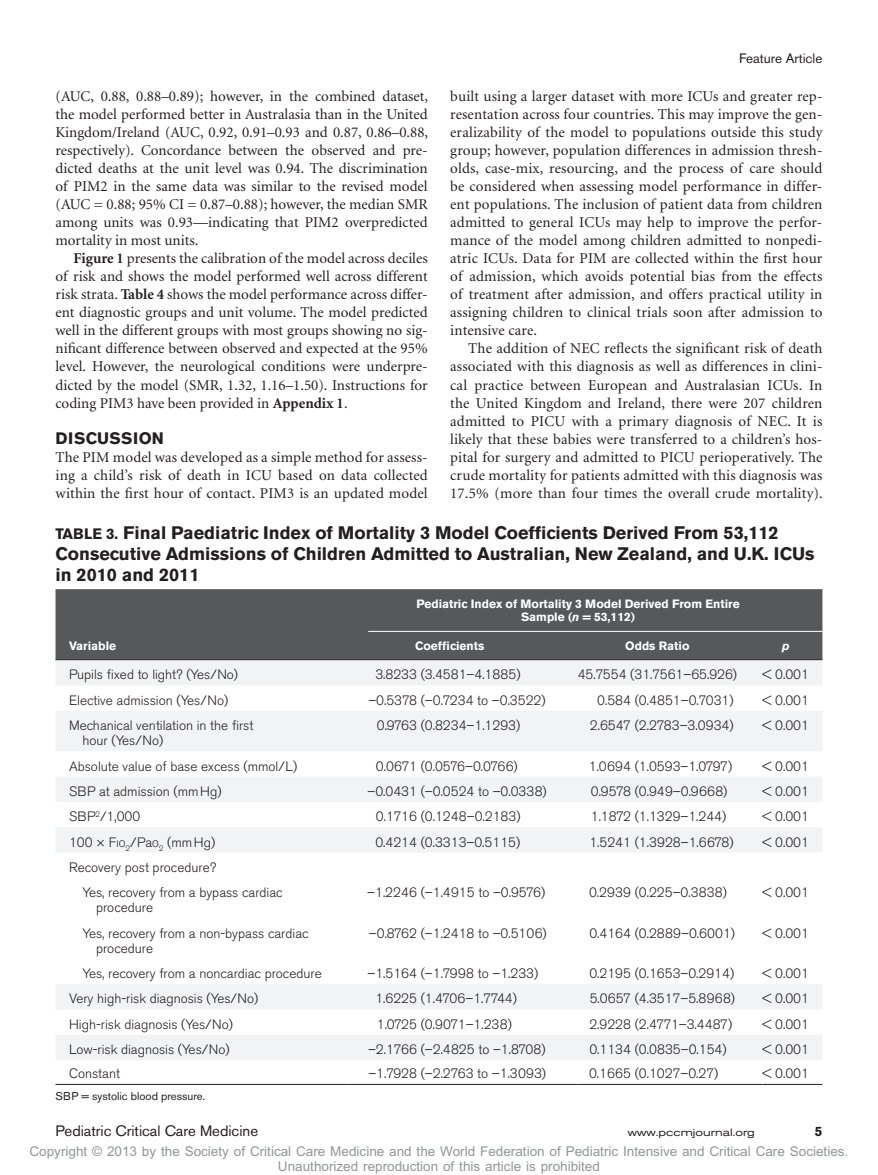
<style>
.page{position:relative;width:878px;height:1175px;background:#fff}
.page>*{position:absolute;margin:0;border:0;box-sizing:border-box;transform-origin:0 0}
.t1{font:700 18px/21px "Akzidenz Grotesk BE";color:#231f20}
.t2{font:700 16.5px "Akzidenz Grotesk BE";letter-spacing:.02em;color:#231f20}
.t3{font:15px/18px "Minion";letter-spacing:.005em;color:#231f20;text-align:justify}
.t4{font:15px "Akzidenz Grotesk BE";color:#231f20}
.t5{font:300 13.5px/15px "Akzidenz Grotesk BE";color:#231f20}
.t6{font:13.5px/15px "Arial MT Std";color:#939598;text-align:center}
.t7{font:300 13.5px "Akzidenz Grotesk BE";letter-spacing:-.04em;color:#231f20}
.t8{font:300 13.5px "Akzidenz Grotesk BE";letter-spacing:-.02em;color:#231f20}
.t9{font:13.5px "Akzidenz Grotesk BE";color:#231f20}
.t10{font:700 13.5px "Akzidenz Grotesk BE";color:#231f20}
.t11{font:700 12px/13.5px "Akzidenz Grotesk BE";color:#fff;text-align:center}
.t12{font:italic 700 12px "Akzidenz Grotesk BE";color:#fff}
.t13{font:11.25px "Akzidenz Grotesk BE";color:#231f20}
.t14{font:expanded 10.5px "Akzidenz Grotesk BE";color:#231f20}
.s1{font-weight:700}
.s2{font-size:15px}
.s3{font-style:italic}
.s4{font-size:9.45px}
</style>
<div class="page">
<div style="left:56px;top:589px;width:766px;height:70px;background:#57585a"></div>
<svg style="left:56px;top:660px;width:766px;height:400px;fill:#f2f3f4"></svg>
<svg style="left:56px;top:852px;width:766px;height:132px"></svg>
<hr style="left:56px;top:659px;width:291px;height:1px;background:#231f20">
<hr style="left:347px;top:659px;width:230px;height:1px;background:#231f20">
<hr style="left:56px;top:1084px;width:291px;height:1px;background:#231f20">
<hr style="left:347px;top:1084px;width:230px;height:1px;background:#231f20">
<hr style="left:577px;top:659px;width:185px;height:1px;background:#231f20">
<hr style="left:762px;top:659px;width:60px;height:1px;background:#231f20">
<hr style="left:577px;top:1084px;width:185px;height:1px;background:#231f20">
<hr style="left:762px;top:1084px;width:60px;height:1px;background:#231f20">
<hr style="left:368px;top:631px;width:454px;height:1px;background:#fff">
<p class="t9" style="left:739px;top:50px;width:85px">Feature Article</p>
<p class="t3" style="left:56px;top:88px;width:374px">(AUC, 0.88, 0.88–0.89); however, in the combined dataset, the model performed better in Australasia than in the United Kingdom/Ireland (AUC, 0.92, 0.91–0.93 and 0.87, 0.86–0.88, respectively). Concordance between the observed and pre&shy;dicted deaths at the unit level was 0.94. The discrimination of PIM2 in the same data was similar to the revised model (AUC = 0.88; 95% CI = 0.87–0.88); however, the median SMR among units was 0.93—indicating that PIM2 overpredicted mortality in most units.</p>
<p class="t3" style="left:56px;top:250px;width:374px;text-indent:18px"><span class="s1">Figure 1</span> presents the calibration of the model across deciles of risk and shows the model performed well across different risk strata. <span class="s1">Table 4</span> shows the model performance across differ&shy;ent diagnostic groups and unit volume. The model predicted well in the different groups with most groups showing no sig&shy;nificant difference between observed and expected at the 95% level. However, the neurological conditions were underpre&shy;dicted by the model (SMR, 1.32, 1.16–1.50). Instructions for coding PIM3 have been provided in <span class="s1">Appendix 1</span>.</p>
<p class="t2" style="left:56px;top:428px;width:110px">DISCUSSION</p>
<p class="t3" style="left:56px;top:448px;width:374px">The PIM model was developed as a simple method for assess&shy;ing a child’s risk of death in ICU based on data collected within the first hour of contact. PIM3 is an updated model</p>
<p class="t3" style="left:450px;top:88px;width:374px">built using a larger dataset with more ICUs and greater rep&shy;resentation across four countries. This may improve the gen&shy;eralizability of the model to populations outside this study group; however, population differences in admission thresh&shy;olds, case-mix, resourcing, and the process of care should be considered when assessing model performance in differ&shy;ent populations. The inclusion of patient data from children admitted to general ICUs may help to improve the perfor&shy;mance of the model among children admitted to nonpedi&shy;atric ICUs. Data for PIM are collected within the first hour of admission, which avoids potential bias from the effects of treatment after admission, and offers practical utility in assigning children to clinical trials soon after admission to intensive care.</p>
<p class="t3" style="left:450px;top:340px;width:374px;text-indent:18px">The addition of NEC reflects the significant risk of death associated with this diagnosis as well as differences in clini&shy;cal practice between European and Australasian ICUs. In the United Kingdom and Ireland, there were 207 children admitted to PICU with a primary diagnosis of NEC. It is likely that these babies were transferred to a children’s hos&shy;pital for surgery and admitted to PICU perioperatively. The crude mortality for patients admitted with this diagnosis was 17.5% (more than four times the overall crude mortality).</p>
<p class="t1" style="left:55px;top:522px;width:760px"><span class="s2">Table 3.</span> Final Paediatric Index of Mortality 3 Model Coefficients Derived From 53,112<br>Consecutive Admissions of Children Admitted to Australian, New Zealand, and U.K. ICUs in 2010 and 2011</p>
<p class="t11" style="left:416px;top:597px;width:325px">Pediatric Index of Mortality 3 Model Derived From Entire<br>Sample (<span class="s3">n</span> = 53,112)</p>
<p class="t11" style="left:69px;top:639px;width:49px">Variable</p>
<p class="t11" style="left:415px;top:639px;width:71px">Coefficients</p>
<p class="t11" style="left:625px;top:639px;width:66px">Odds Ratio</p>
<p class="t12" style="left:782px;top:638px;width:9px">p</p>
<p class="t5" style="left:69px;top:667px;width:171px">Pupils fixed to light? (Yes/No)</p>
<p class="t5" style="left:375px;top:667px;width:147px">3.8233 (3.4581–4.1885)</p>
<p class="t5" style="left:577px;top:667px;width:161px">45.7554 (31.7561–65.926)</p>
<p class="t5" style="left:762px;top:667px;width:48px">&lt; 0.001</p>
<p class="t5" style="left:69px;top:693px;width:161px">Elective admission (Yes/No)</p>
<p class="t5" style="left:368px;top:693px;width:179px">–0.5378 (–0.7234 to –0.3522)</p>
<p class="t5" style="left:597px;top:693px;width:138px">0.584 (0.4851–0.7031)</p>
<p class="t5" style="left:762px;top:693px;width:48px">&lt; 0.001</p>
<p class="t5" style="left:83px;top:718px;width:172px;text-indent:-14px">Mechanical ventilation in the first hour (Yes/No)</p>
<p class="t5" style="left:377px;top:718px;width:145px">0.9763 (0.8234–1.1293)</p>
<p class="t5" style="left:590px;top:718px;width:145px">2.6547 (2.2783–3.0934)</p>
<p class="t5" style="left:762px;top:718px;width:48px">&lt; 0.001</p>
<p class="t5" style="left:69px;top:758px;width:230px">Absolute value of base excess (mmol/L)</p>
<p class="t7" style="left:376px;top:758px;width:143px">0.0671 (0.0576–0.0766)</p>
<p class="t5" style="left:589px;top:758px;width:145px">1.0694 (1.0593–1.0797)</p>
<p class="t5" style="left:762px;top:758px;width:48px">&lt; 0.001</p>
<p class="t5" style="left:69px;top:784px;width:154px">SBP at admission (mmHg)</p>
<p class="t5" style="left:367px;top:784px;width:181px">–0.0431 (–0.0524 to –0.0338)</p>
<p class="t5" style="left:590px;top:784px;width:138px">0.9578 (0.949–0.9668)</p>
<p class="t5" style="left:762px;top:784px;width:48px">&lt; 0.001</p>
<p class="t5" style="left:69px;top:809px;width:73px">SBP<sup>2</sup>/1,000</p>
<p class="t5" style="left:376px;top:809px;width:146px">0.1716 (0.1248–0.2183)</p>
<p class="t5" style="left:590px;top:809px;width:137px">1.1872 (1.1329–1.244)</p>
<p class="t5" style="left:762px;top:809px;width:48px">&lt; 0.001</p>
<p class="t5" style="left:69px;top:834px;width:148px">100 × F<span class="s4">io</span><sub>2</sub>/Pa<span class="s4">o</span><sub>2</sub> (mmHg)</p>
<p class="t5" style="left:375px;top:834px;width:146px">0.4214 (0.3313–0.5115)</p>
<p class="t5" style="left:589px;top:834px;width:146px">1.5241 (1.3928–1.6678)</p>
<p class="t5" style="left:762px;top:834px;width:48px">&lt; 0.001</p>
<p class="t5" style="left:82px;top:855px;width:202px;line-height:25.3px;text-indent:-14px">Recovery post procedure?<br>Yes, recovery from a bypass cardiac</p>
<p class="t5" style="left:96px;top:900px;width:59px">procedure</p>
<p class="t5" style="left:367px;top:885px;width:180px">–1.2246 (–1.4915 to –0.9576)</p>
<p class="t5" style="left:589px;top:885px;width:139px">0.2939 (0.225–0.3838)</p>
<p class="t5" style="left:762px;top:885px;width:48px">&lt; 0.001</p>
<p class="t5" style="left:96px;top:925px;width:214px;text-indent:-14px">Yes, recovery from a non-bypass cardiac procedure</p>
<p class="t5" style="left:369px;top:925px;width:179px">–0.8762 (–1.2418 to –0.5106)</p>
<p class="t5" style="left:589px;top:925px;width:147px">0.4164 (0.2889–0.6001)</p>
<p class="t5" style="left:762px;top:925px;width:48px">&lt; 0.001</p>
<p class="t5" style="left:82px;top:966px;width:241px">Yes, recovery from a noncardiac procedure</p>
<p class="t5" style="left:367px;top:966px;width:172px">–1.5164 (–1.7998 to –1.233)</p>
<p class="t5" style="left:589px;top:966px;width:146px">0.2195 (0.1653–0.2914)</p>
<p class="t5" style="left:762px;top:966px;width:48px">&lt; 0.001</p>
<p class="t5" style="left:69px;top:991px;width:191px">Very high-risk diagnosis (Yes/No)</p>
<p class="t5" style="left:375px;top:991px;width:143px">1.6225 (1.4706–1.7744)</p>
<p class="t5" style="left:589px;top:991px;width:147px">5.0657 (4.3517–5.8968)</p>
<p class="t5" style="left:762px;top:991px;width:48px">&lt; 0.001</p>
<p class="t5" style="left:69px;top:1016px;width:165px">High-risk diagnosis (Yes/No)</p>
<p class="t8" style="left:377px;top:1016px;width:137px">1.0725 (0.9071–1.238)</p>
<p class="t5" style="left:589px;top:1016px;width:144px">2.9228 (2.4771–3.4487)</p>
<p class="t5" style="left:762px;top:1016px;width:48px">&lt; 0.001</p>
<p class="t5" style="left:69px;top:1042px;width:162px">Low-risk diagnosis (Yes/No)</p>
<p class="t5" style="left:368px;top:1042px;width:179px">–2.1766 (–2.4825 to –1.8708)</p>
<p class="t5" style="left:589px;top:1042px;width:139px">0.1134 (0.0835–0.154)</p>
<p class="t5" style="left:762px;top:1042px;width:48px">&lt; 0.001</p>
<p class="t5" style="left:69px;top:1066px;width:52px">Constant</p>
<p class="t5" style="left:368px;top:1066px;width:179px">–1.7928 (–2.2763 to –1.3093)</p>
<p class="t5" style="left:589px;top:1066px;width:131px">0.1665 (0.1027–0.27)</p>
<p class="t5" style="left:762px;top:1066px;width:48px">&lt; 0.001</p>
<p class="t13" style="left:56px;top:1089px;width:151px">SBP = systolic blood pressure.</p>
<p class="t4" style="left:56px;top:1121px;width:204px">Pediatric Critical Care Medicine</p>
<p class="t14" style="left:627px;top:1126px;width:129px">www.pccmjournal.org</p>
<p class="t10" style="left:814px;top:1123px;width:9px">5</p>
<p class="t6" style="left:29px;top:1144px;width:820px">Copyright © 2013 by the Society of Critical Care Medicine and the World Federation of Pediatric Intensive and Critical Care Societies.<br>Unauthorized reproduction of this article is prohibited</p>
</div>
